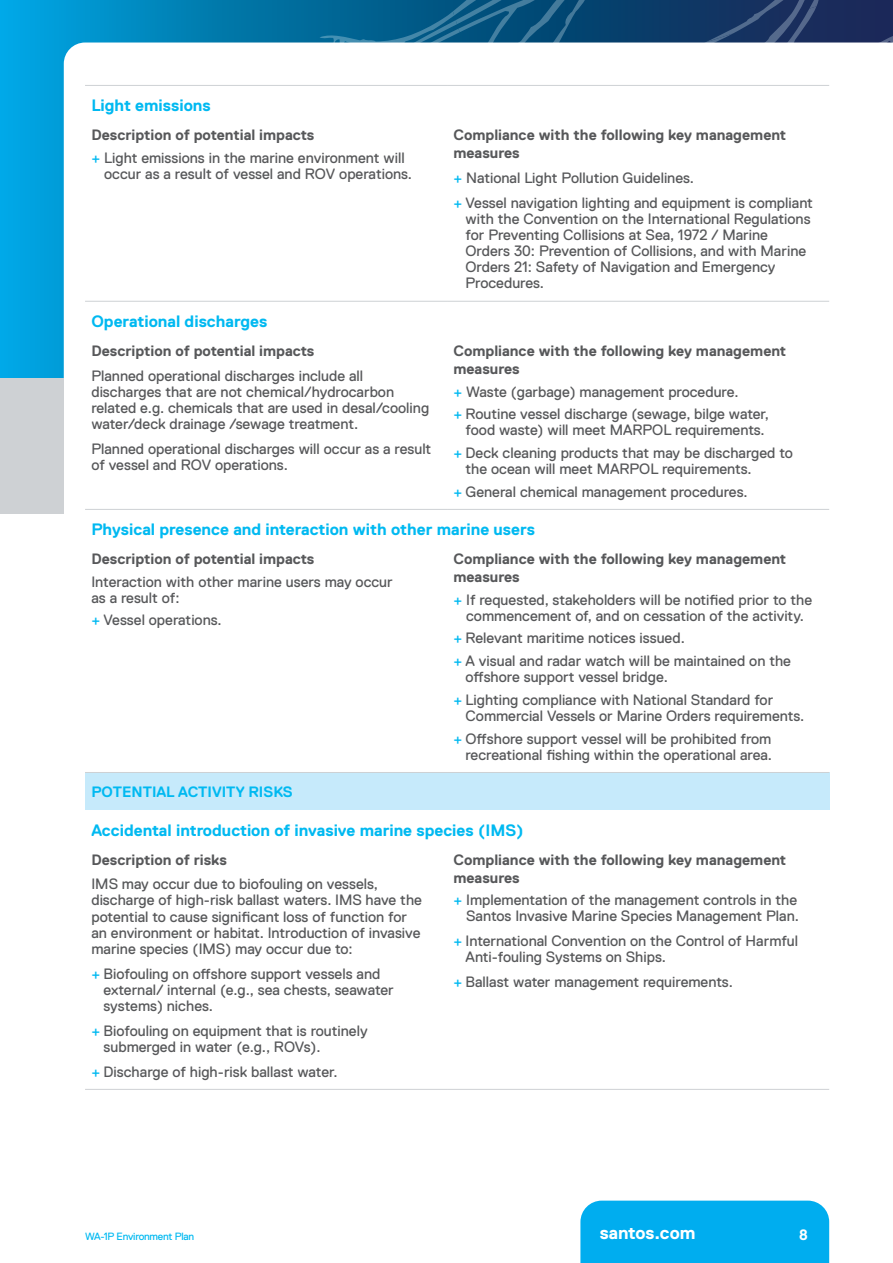
<style>
.page{position:relative;width:893px;height:1263px;background:#fff}
.page>*{position:absolute;margin:0;border:0;box-sizing:border-box;transform-origin:0 0}
.t1{font:700 18px "Replica";color:#fff}
.t2{font:700 16.5px "Replica";color:#00b9f1}
.t3{font:15px/16.2px "Replica Pro";color:#57585a}
.t4{font:700 15px/18.1px "Replica";color:#57585a}
.t5{font:700 15px "Replica";color:#00b9f1}
.t6{font:700 15px "Replica";color:#fff}
.t7{font:10.5px "Replica Pro";letter-spacing:-.02em;color:#00b9f1}
.s1{color:#00b9f1}
</style>
<div class="page">
<img style="left:0;top:0;width:314px;height:378px">
<svg style="left:403px;top:0;width:464px;height:43px;background:#164873"></svg>
<svg style="left:64px;top:43px;width:765px;height:335px"></svg>
<div style="left:0;top:378px;width:64px;height:136px;background:#ced1d4"></div>
<div style="left:580px;top:1200px;width:249px;height:63px;background:#00adef"></div>
<div style="left:85px;top:772px;width:744px;height:38px;background:#c6eafb"></div>
<hr style="left:85px;top:85px;width:362px;height:1px;background:#ced1d4">
<hr style="left:447px;top:85px;width:382px;height:1px;background:#ced1d4">
<hr style="left:85px;top:509px;width:362px;height:1px;background:#ced1d4">
<hr style="left:447px;top:509px;width:382px;height:1px;background:#ced1d4">
<hr style="left:85px;top:1089px;width:362px;height:1px;background:#ced1d4">
<hr style="left:447px;top:1089px;width:382px;height:1px;background:#ced1d4">
<hr style="left:85px;top:301px;width:362px;height:1px;background:#ced1d4">
<hr style="left:447px;top:301px;width:382px;height:1px;background:#ced1d4">
<hr style="left:85px;top:772px;width:362px;height:1px;background:#ced1d4">
<hr style="left:447px;top:772px;width:382px;height:1px;background:#ced1d4">
<p class="t2" style="left:91px;top:99px;width:121px">Light emissions</p>
<p class="t4" style="left:91px;top:127px;width:225px">Description of potential impacts</p>
<p class="t3" style="left:104px;top:151px;width:309px;text-indent:-13px"><span class="s1">+</span> Light emissions in the marine environment will occur as a result of vessel and ROV operations.</p>
<p class="t4" style="left:453px;top:127px;width:334px">Compliance with the following key management measures</p>
<p class="t3" style="left:453px;top:167px;width:361px;line-height:24.8px"><span class="s1">+</span> National Light Pollution Guidelines.<br><span class="s1">+</span> Vessel navigation lighting and equipment is compliant</p>
<p class="t3" style="left:466px;top:212px;width:346px">with the Convention on the International Regulations for Preventing Collisions at Sea, 1972 / Marine Orders 30: Prevention of Collisions, and with Marine Orders 21: Safety of Navigation and Emergency Procedures.</p>
<p class="t2" style="left:91px;top:315px;width:177px">Operational discharges</p>
<p class="t4" style="left:91px;top:343px;width:225px">Description of potential impacts</p>
<p class="t3" style="left:91px;top:369px;width:339px">Planned operational discharges include all discharges that are not chemical/hydrocarbon related e.g. chemicals that are used in desal/cooling water/deck drainage /sewage treatment.</p>
<p class="t3" style="left:91px;top:442px;width:341px">Planned operational discharges will occur as a result of vessel and ROV operations.</p>
<p class="t4" style="left:453px;top:343px;width:334px">Compliance with the following key management measures</p>
<p class="t3" style="left:453px;top:382px;width:317px;line-height:22.5px"><span class="s1">+</span> Waste (garbage) management procedure.<br><span class="s1">+</span> Routine vessel discharge (sewage, bilge water,</p>
<p class="t3" style="left:453px;top:420px;width:341px;line-height:22.5px;text-indent:12px">food waste) will meet MARPOL requirements.<br><span class="s1">+</span> Deck cleaning products that may be discharged to</p>
<p class="t3" style="left:453px;top:459px;width:300px;line-height:22.5px;text-align:right">the ocean will meet MARPOL requirements. <span class="s1">+</span> General chemical management procedures.</p>
<p class="t2" style="left:91px;top:523px;width:445px">Physical presence and interaction with other marine users</p>
<p class="t4" style="left:91px;top:551px;width:225px">Description of potential impacts</p>
<p class="t3" style="left:91px;top:575px;width:303px">Interaction with other marine users may occur as a result of:</p>
<p class="t3" style="left:91px;top:613px;width:132px"><span class="s1">+</span> Vessel operations.</p>
<p class="t4" style="left:453px;top:551px;width:334px">Compliance with the following key management measures</p>
<p class="t3" style="left:453px;top:591px;width:360px;text-align:center"><span class="s1">+</span> If requested, stakeholders will be noti昀椀ed prior to the commencement of, and on cessation of the activity.</p>
<p class="t3" style="left:453px;top:628px;width:339px;line-height:22.5px"><span class="s1">+</span> Relevant maritime notices issued.<br><span class="s1">+</span> A visual and radar watch will be maintained on the</p>
<p class="t3" style="left:453px;top:666px;width:321px;line-height:22.5px;text-indent:12px">o昀昀shore support vessel bridge.<br><span class="s1">+</span> Lighting compliance with National Standard for</p>
<p class="t3" style="left:453px;top:706px;width:352px;line-height:22.5px;text-indent:12px">Commercial Vessels or Marine Orders requirements. <span class="s1">+</span> O昀昀shore support vessel will be prohibited from</p>
<p class="t3" style="left:466px;top:746px;width:308px">recreational 昀椀shing within the operational area.</p>
<p class="t5" style="left:91px;top:786px;width:203px">POTENTIAL ACTIVITY RISKS</p>
<p class="t2" style="left:91px;top:824px;width:433px">Accidental introduction of invasive marine species (IMS)</p>
<p class="t4" style="left:91px;top:852px;width:137px">Description of risks</p>
<p class="t3" style="left:91px;top:877px;width:332px">IMS may occur due to biofouling on vessels, discharge of high-risk ballast waters. IMS have the potential to cause signi昀椀cant loss of function for an environment or habitat. Introduction of invasive marine species (IMS) may occur due to:</p>
<p class="t3" style="left:104px;top:965px;width:292px;text-indent:-12px"><span class="s1">+</span> Biofouling on o昀昀shore support vessels and external/ internal (e.g., sea chests, seawater systems) niches.</p>
<p class="t3" style="left:104px;top:1024px;width:266px;text-indent:-12px"><span class="s1">+</span> Biofouling on equipment that is routinely submerged in water (e.g., ROVs).</p>
<p class="t3" style="left:91px;top:1065px;width:248px"><span class="s1">+</span> Discharge of high-risk ballast water.</p>
<p class="t4" style="left:453px;top:852px;width:334px">Compliance with the following key management measures</p>
<p class="t3" style="left:453px;top:893px;width:347px;text-align:right"><span class="s1">+</span> Implementation of the management controls in the<br>Santos Invasive Marine Species Management Plan.</p>
<p class="t3" style="left:466px;top:934px;width:334px;text-indent:-12px"><span class="s1">+</span> International Convention on the Control of Harmful<br>Anti-fouling Systems on Ships.</p>
<p class="t3" style="left:453px;top:975px;width:281px"><span class="s1">+</span> Ballast water management requirements.</p>
<p class="t7" style="left:85px;top:1232px;width:111px">WA-1P Environment Plan</p>
<p class="t1" style="left:600px;top:1226px;width:97px">santos.com</p>
<p class="t6" style="left:799px;top:1229px;width:10px">8</p>
</div>
